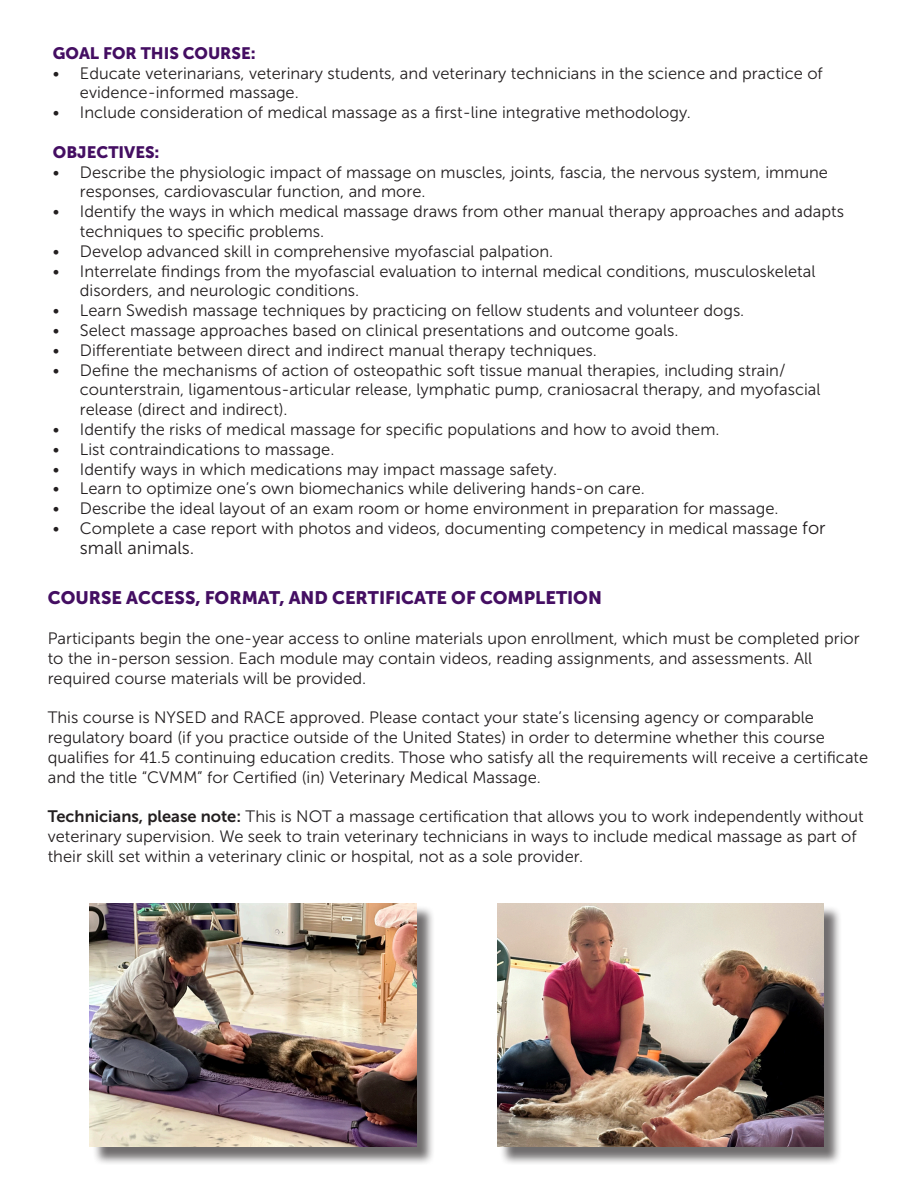
<style>
.page{position:relative;width:918px;height:1188px;background:#fff}
.page>*{position:absolute;margin:0;border:0;box-sizing:border-box;transform-origin:0 0}
.t1{font:18px "Museo Sans 900";color:#440e62}
.t2{font:18px "Museo Sans 300";color:#231f20}
.t3{font:16.5px/19.8px "Museo Sans 300";color:#231f20}
.t4{font:16.5px "Museo Sans 900";color:#440e62}
.s1{font-size:18px}
.s2{font-family:"Museo Sans 700"}
</style>
<div class="page">
<div style="left:92px;top:906px;width:343px;height:259px;background:#231f20;opacity:.65"></div>
<img style="left:90px;top:903px;width:326px;height:244px">
<div style="left:499px;top:906px;width:343px;height:259px;background:#231f20;opacity:.65"></div>
<img style="left:497px;top:903px;width:327px;height:244px">
<p class="t4" style="left:53px;top:44px;width:204px">GOAL FOR THIS COURSE:</p>
<p class="t3" style="left:80px;top:63px;width:744px;text-indent:-27px">• Educate veterinarians, veterinary students, and veterinary technicians in the science and practice of evidence-informed massage.</p>
<p class="t3" style="left:53px;top:103px;width:640px">• Include consideration of medical massage as a first-line integrative methodology.</p>
<p class="t4" style="left:53px;top:143px;width:108px">OBJECTIVES:</p>
<p class="t3" style="left:80px;top:162px;width:750px;text-indent:-27px">• Describe the physiologic impact of massage on muscles, joints, fascia, the nervous system, immune responses, cardiovascular function, and more.</p>
<p class="t3" style="left:80px;top:202px;width:766px;text-indent:-27px">• Identify the ways in which medical massage draws from other manual therapy approaches and adapts techniques to specific problems.</p>
<p class="t3" style="left:53px;top:241px;width:502px">• Develop advanced skill in comprehensive myofascial palpation.</p>
<p class="t3" style="left:80px;top:261px;width:737px;text-indent:-27px">• Interrelate findings from the myofascial evaluation to internal medical conditions, musculoskeletal disorders, and neurologic conditions.</p>
<p class="t3" style="left:53px;top:301px;width:693px">• Learn Swedish massage techniques by practicing on fellow students and volunteer dogs.</p>
<p class="t3" style="left:53px;top:321px;width:627px">• Select massage approaches based on clinical presentations and outcome goals.</p>
<p class="t3" style="left:53px;top:340px;width:546px">• Differentiate between direct and indirect manual therapy techniques.</p>
<p class="t3" style="left:80px;top:360px;width:742px;text-indent:-27px">• Define the mechanisms of action of osteopathic soft tissue manual therapies, including strain/ counterstrain, ligamentous-articular release, lymphatic pump, craniosacral therapy, and myofascial release (direct and indirect).</p>
<p class="t3" style="left:53px;top:420px;width:668px">• Identify the risks of medical massage for specific populations and how to avoid them.</p>
<p class="t3" style="left:53px;top:439px;width:283px">• List contraindications to massage.</p>
<p class="t3" style="left:53px;top:459px;width:506px">• Identify ways in which medications may impact massage safety.</p>
<p class="t3" style="left:53px;top:479px;width:593px">• Learn to optimize one’s own biomechanics while delivering hands-on care.</p>
<p class="t3" style="left:53px;top:499px;width:727px">• Describe the ideal layout of an exam room or home environment in preparation for massage.</p>
<p class="t3" style="left:53px;top:519px;width:774px">• Complete a case report with photos and videos, documenting competency in medical massage <span class="s1">for</span></p>
<p class="t2" style="left:80px;top:538px;width:116px">small animals.</p>
<p class="t1" style="left:48px;top:588px;width:556px">COURSE ACCESS, FORMAT, AND CERTIFICATE OF COMPLETION</p>
<p class="t3" style="left:48px;top:629px;width:813px">Participants begin the one-year access to online materials upon enrollment, which must be completed prior</p>
<p class="t3" style="left:48px;top:648px;width:766px">to the in-person session. Each module may contain videos, reading assignments, and assessments. All</p>
<p class="t3" style="left:48px;top:668px;width:320px">required course materials will be provided.</p>
<p class="t3" style="left:48px;top:708px;width:822px">This course is NYSED and RACE approved. Please contact your state’s licensing agency or comparable regulatory board (if you practice outside of the United States) in order to determine whether this course qualifies for 41.5 continuing education credits. Those who satisfy all the requirements will receive a certificate and the title “CVMM” for Certified (in) Veterinary Medical Massage.</p>
<p class="t3" style="left:48px;top:807px;width:817px"><span class="s2">Technicians, please note:</span> This is NOT a massage certification that allows you to work independently without veterinary supervision. We seek to train veterinary technicians in ways to include medical massage as part of their skill set within a veterinary clinic or hospital, not as a sole provider.</p>
</div>
